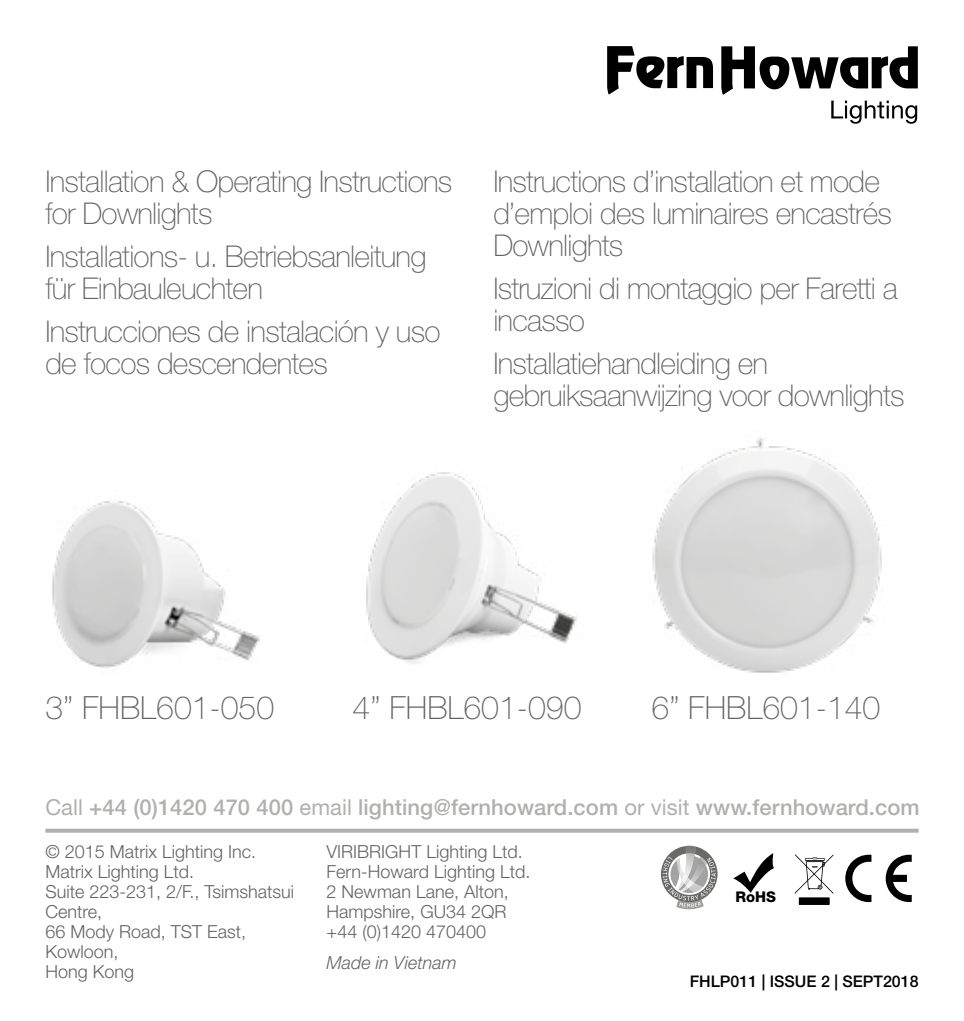
<style>
.page{position:relative;width:964px;height:1021px;background:#fff}
.page>*{position:absolute;margin:0;border:0;box-sizing:border-box;transform-origin:0 0}
.t1{font:100 32px "Helvetica Neue LT Std";color:#646363}
.t2{font:100 30px/32px "Helvetica Neue LT Std";letter-spacing:-.025em;color:#646363}
.t3{font:500 22px "Helvetica Neue LT Std";letter-spacing:.005em;color:#b0b0af}
.t4{font:300 18px/20px "Helvetica Neue LT Std";color:#646363}
.t5{font:italic 300 18px "Helvetica Neue LT Std";color:#646363}
.t6{font:500 16px "Helvetica Neue LT Std";color:#000}
.t7{font:800 14.8px "Helvetica Neue LT Std";color:#000}
.s1{font-weight:400}
</style>
<div class="page">
<img style="left:52px;top:501px;width:208px;height:168px">
<img style="left:366px;top:472px;width:211px;height:192px">
<img style="left:652px;top:437px;width:230px;height:236px">
<svg style="left:45px;top:828px;width:873px;height:4px;background:#bdbdbc"></svg>
<svg style="left:607px;top:46px;width:106px;height:49px"></svg>
<svg style="left:721px;top:46px;width:197px;height:49px"></svg>
<svg style="left:831px;top:101px;width:86px;height:23px"></svg>
<svg style="left:845px;top:854px;width:26px;height:48px"></svg>
<svg style="left:886px;top:854px;width:26px;height:48px"></svg>
<svg style="left:733px;top:853px;width:41px;height:39px"></svg>
<svg style="left:794px;top:854px;width:39px;height:39px"></svg>
<div style="left:799px;top:897px;width:31px;height:7px;background:#000"></div>
<svg style="left:661px;top:845px;width:56px;height:64px"></svg>
<p class="t2" style="left:45px;top:165px;width:408px">Installation &amp; Operating Instructions for Downlights</p>
<p class="t2" style="left:45px;top:240px;width:383px">Installations- u. Betriebsanleitung für Einbauleuchten</p>
<p class="t2" style="left:45px;top:316px;width:397px">Instrucciones de instalación y uso de focos descendentes</p>
<p class="t2" style="left:493px;top:165px;width:400px">Instructions d’installation et mode d’emploi des luminaires encastrés<br>Downlights</p>
<p class="t2" style="left:493px;top:272px;width:406px">Istruzioni di montaggio per Faretti a incasso</p>
<p class="t2" style="left:493px;top:348px;width:413px">Installatiehandleiding en gebruiksaanwijzing voor downlights</p>
<p class="t1" style="left:45px;top:689px;width:230px">3” FHBL601-050</p>
<p class="t1" style="left:353px;top:689px;width:230px">4” FHBL601-090</p>
<p class="t1" style="left:651px;top:689px;width:230px">6” FHBL601-140</p>
<p class="t3" style="left:45px;top:793px;width:876px"><span class="s1">Call</span> +44 (0)1420 470 400 <span class="s1">email</span> lighting@fernhoward.com <span class="s1">or visit</span> www.fernhoward.com</p>
<p class="t4" style="left:45px;top:841px;width:250px">© 2015 Matrix Lighting Inc.<br>Matrix Lighting Ltd.<br>Suite 223-231, 2/F., Tsimshatsui<br>Centre,<br>66 Mody Road, TST East,<br>Kowloon,<br>Hong Kong</p>
<p class="t4" style="left:327px;top:841px;width:205px">VIRIBRIGHT Lighting Ltd.<br>Fern-Howard Lighting Ltd.<br>2 Newman Lane, Alton,<br>Hampshire, GU34 2QR +44 (0)1420 470400</p>
<p class="t5" style="left:327px;top:952px;width:132px">Made in Vietnam</p>
<p class="t7" style="left:735px;top:887px;width:42px">RoHS</p>
<p class="t6" style="left:690px;top:971px;width:230px">FHLP011 | ISSUE 2 | SEPT2018</p>
</div>
